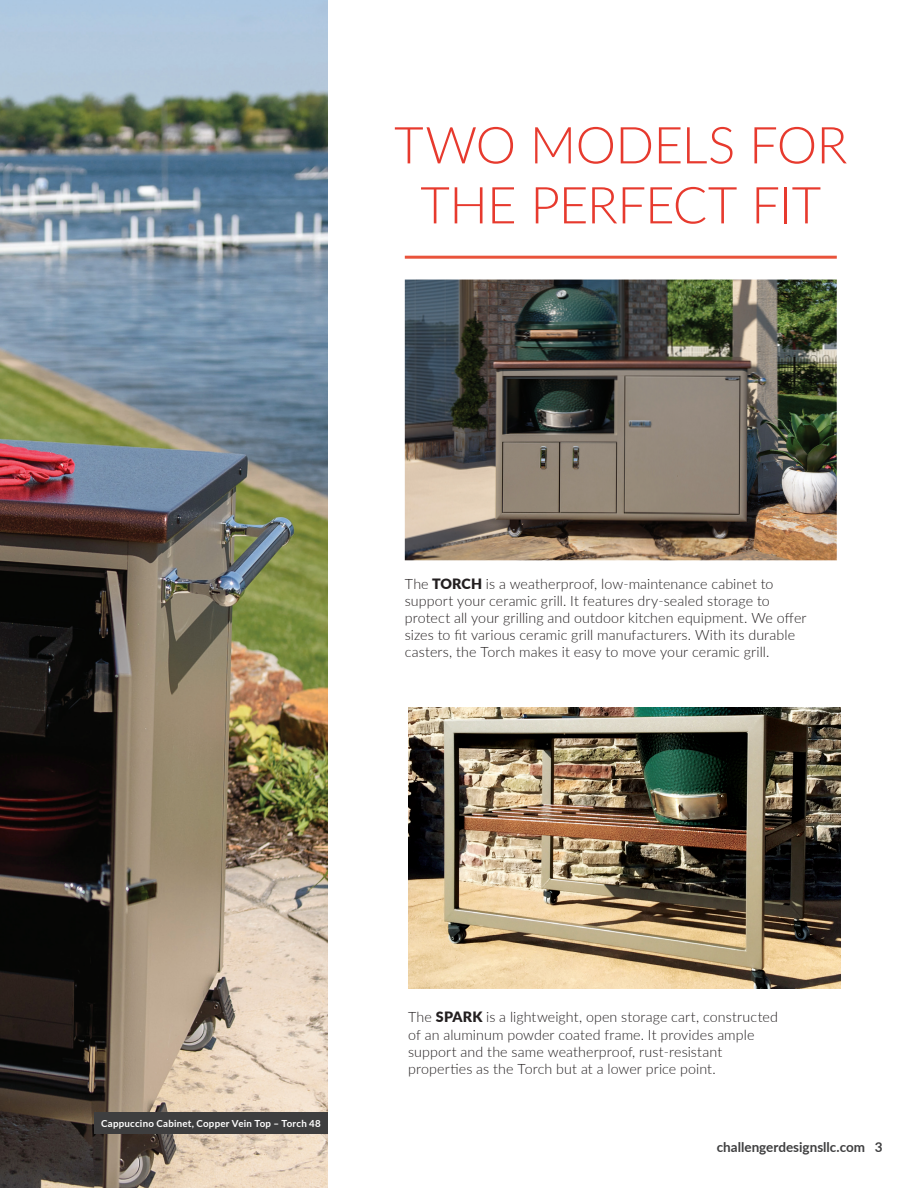
<style>
.page{position:relative;width:918px;height:1188px;background:#fff}
.page>*{position:absolute;margin:0;border:0;box-sizing:border-box;transform-origin:0 0}
.Heading3_-_Lato_40{font:300 51px/60px "Lato";letter-spacing:-.01em;color:#e73a2e;text-align:center}
.Body_Small_-_Lato{font:300 14.25px/17.1px "Lato";letter-spacing:.005em;color:#231f20}
.t1{font:700 13.5px "Lato";color:#3e3e3f}
.Caption_-_Lato_Bold{font:700 9.75px "Lato";letter-spacing:.02em;color:#fff}
.s1{font-weight:900}
</style>
<div class="page">
<img style="left:0;top:0;width:328px;height:1188px">
<hr style="left:405px;top:256px;width:432px;height:3px;background:#e9533b">
<img style="left:405px;top:280px;width:432px;height:280px">
<img style="left:408px;top:708px;width:432px;height:281px">
<div style="left:94px;top:1113px;width:234px;height:21px;background:#3e3e3f"></div>
<p class="Heading3_-_Lato_40" style="left:394px;top:113px;width:455px">TWO MODELS FOR<br>THE PERFECT FIT</p>
<p class="Body_Small_-_Lato" style="left:405px;top:575px;width:403px">The <span class="s1">TORCH</span> is a weatherproof, low-maintenance cabinet to support your ceramic grill. It features dry-sealed storage to protect all your grilling and outdoor kitchen equipment. We offer sizes to fit various ceramic grill manufacturers. With its durable casters, the Torch makes it easy to move your ceramic grill.</p>
<p class="Caption_-_Lato_Bold" style="left:101px;top:1117px;width:221px">Cappuccino Cabinet, Copper Vein Top – Torch 48</p>
<p class="Body_Small_-_Lato" style="left:408px;top:1008px;width:371px">The <span class="s1">SPARK</span> is a lightweight, open storage cart, constructed of an aluminum powder coated frame. It provides ample support and the same weatherproof, rust-resistant properties as the Torch but at a lower price point.</p>
<p class="t1" style="left:717px;top:1137px;width:168px">challengerdesignsllc.com 3</p>
</div>
